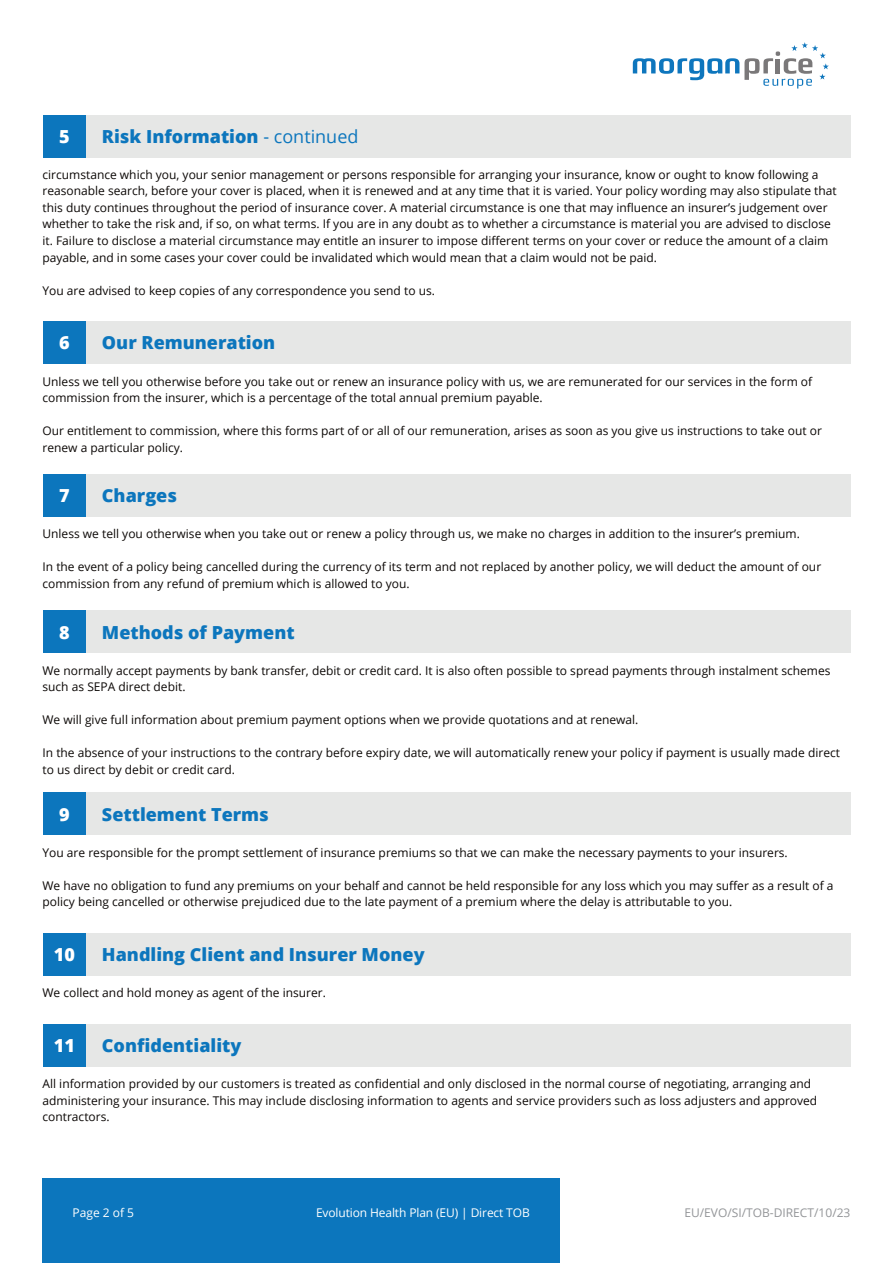
<style>
.page{position:relative;width:893px;height:1263px;background:#fff}
.page>*{position:absolute;margin:0;border:0;box-sizing:border-box;transform-origin:0 0}
.t1{font:800 18px "Open Sans";color:#0c76bd}
.t2{font:800 18px "Open Sans";color:#fff}
.t3{font:12px/16.5px "Open Sans";color:#0c0806}
.t4{font:12px "Open Sans";letter-spacing:-.01em;color:#fff}
.t5{font:12px "Open Sans";color:#939598}
.s1{font-weight:400}
</style>
<div class="page">
<div style="left:43px;top:1178px;width:517px;height:85px;background:#0c76bd"></div>
<svg style="left:633px;top:42px;width:196px;height:47px"></svg>
<div style="left:43px;top:115px;width:808px;height:42px;background:#e6e7e6"></div>
<div style="left:43px;top:321px;width:808px;height:43px;background:#e6e7e6"></div>
<div style="left:43px;top:474px;width:808px;height:43px;background:#e6e7e6"></div>
<div style="left:43px;top:611px;width:808px;height:42px;background:#e6e7e6"></div>
<div style="left:43px;top:792px;width:808px;height:43px;background:#e6e7e6"></div>
<div style="left:43px;top:933px;width:808px;height:42px;background:#e6e7e6"></div>
<div style="left:43px;top:1024px;width:808px;height:42px;background:#e6e7e6"></div>
<div style="left:43px;top:115px;width:43px;height:42px;background:#0c76bd"></div>
<div style="left:43px;top:321px;width:43px;height:43px;background:#0c76bd"></div>
<div style="left:43px;top:474px;width:43px;height:43px;background:#0c76bd"></div>
<div style="left:43px;top:611px;width:43px;height:42px;background:#0c76bd"></div>
<div style="left:43px;top:792px;width:43px;height:43px;background:#0c76bd"></div>
<div style="left:43px;top:933px;width:43px;height:42px;background:#0c76bd"></div>
<div style="left:43px;top:1024px;width:43px;height:42px;background:#0c76bd"></div>
<p class="t2" style="left:59px;top:123px;width:12px">5</p>
<p class="t1" style="left:102px;top:123px;width:258px">Risk Information <span class="s1">- continued</span></p>
<p class="t3" style="left:43px;top:166px;width:796px">circumstance which you, your senior management or persons responsible for arranging your insurance, know or ought to know following a reasonable search, before your cover is placed, when it is renewed and at any time that it is varied. Your policy wording may also stipulate that this duty continues throughout the period of insurance cover. A material circumstance is one that may influence an insurer’s judgement over whether to take the risk and, if so, on what terms. If you are in any doubt as to whether a circumstance is material you are advised to disclose it. Failure to disclose a material circumstance may entitle an insurer to impose different terms on your cover or reduce the amount of a claim payable, and in some cases your cover could be invalidated which would mean that a claim would not be paid.</p>
<p class="t3" style="left:43px;top:282px;width:394px">You are advised to keep copies of any correspondence you send to us.</p>
<p class="t2" style="left:59px;top:329px;width:12px">6</p>
<p class="t1" style="left:102px;top:329px;width:175px">Our Remuneration</p>
<p class="t3" style="left:43px;top:373px;width:771px">Unless we tell you otherwise before you take out or renew an insurance policy with us, we are remunerated for our services in the form of commission from the insurer, which is a percentage of the total annual premium payable.</p>
<p class="t3" style="left:43px;top:422px;width:781px">Our entitlement to commission, where this forms part of or all of our remuneration, arises as soon as you give us instructions to take out or renew a particular policy.</p>
<p class="t2" style="left:59px;top:482px;width:12px">7</p>
<p class="t1" style="left:102px;top:482px;width:77px">Charges</p>
<p class="t3" style="left:43px;top:525px;width:759px">Unless we tell you otherwise when you take out or renew a policy through us, we make no charges in addition to the insurer’s premium.</p>
<p class="t3" style="left:43px;top:558px;width:780px">In the event of a policy being cancelled during the currency of its term and not replaced by another policy, we will deduct the amount of our commission from any refund of premium which is allowed to you.</p>
<p class="t2" style="left:59px;top:618px;width:12px">8</p>
<p class="t1" style="left:102px;top:618px;width:194px">Methods of Payment</p>
<p class="t3" style="left:43px;top:662px;width:790px">We normally accept payments by bank transfer, debit or credit card. It is also often possible to spread payments through instalment schemes such as SEPA direct debit.</p>
<p class="t3" style="left:43px;top:711px;width:597px">We will give full information about premium payment options when we provide quotations and at renewal.</p>
<p class="t3" style="left:43px;top:744px;width:799px">In the absence of your instructions to the contrary before expiry date, we will automatically renew your policy if payment is usually made direct to us direct by debit or credit card.</p>
<p class="t2" style="left:59px;top:800px;width:12px">9</p>
<p class="t1" style="left:102px;top:800px;width:168px">Settlement Terms</p>
<p class="t3" style="left:43px;top:844px;width:747px">You are responsible for the prompt settlement of insurance premiums so that we can make the necessary payments to your insurers.</p>
<p class="t3" style="left:43px;top:877px;width:792px">We have no obligation to fund any premiums on your behalf and cannot be held responsible for any loss which you may suffer as a result of a policy being cancelled or otherwise prejudiced due to the late payment of a premium where the delay is attributable to you.</p>
<p class="t2" style="left:54px;top:941px;width:23px">10</p>
<p class="t1" style="left:102px;top:941px;width:324px">Handling Client and Insurer Money</p>
<p class="t3" style="left:43px;top:984px;width:285px">We collect and hold money as agent of the insurer.</p>
<p class="t2" style="left:54px;top:1032px;width:23px">11</p>
<p class="t1" style="left:102px;top:1032px;width:141px">Confidentiality</p>
<p class="t3" style="left:43px;top:1075px;width:776px">All information provided by our customers is treated as confidential and only disclosed in the normal course of negotiating, arranging and administering your insurance. This may include disclosing information to agents and service providers such as loss adjusters and approved contractors.</p>
<p class="t4" style="left:73px;top:1205px;width:63px">Page 2 of 5</p>
<p class="t4" style="left:316px;top:1205px;width:215px">Evolution Health Plan (EU) | Direct TOB</p>
<p class="t5" style="left:684px;top:1204px;width:167px">EU/EVO/SI/TOB-DIRECT/10/23</p>
</div>
